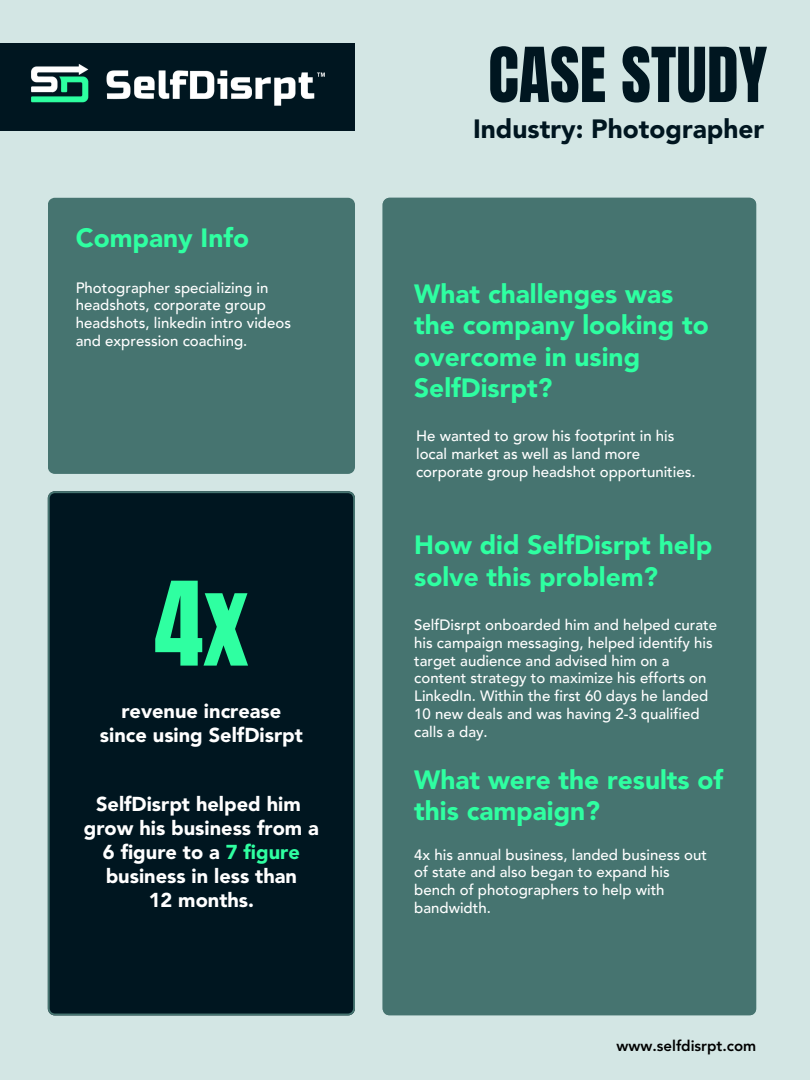
<style>
.page{position:relative;width:810px;height:1080px;background:#d3e6e4}
.page>*{position:absolute;margin:0;border:0;box-sizing:border-box;transform-origin:0 0}
.t1{font:98.75px "Anton";color:#2fffa1}
.t2{font:64.38px "Anton";color:#001620}
.t3{font:900 26.25px/31.4px "Avenir";color:#2effa1}
.t4{font:900 26.25px/31.4px "Avenir";color:#2fffa1}
.t5{font:900 26.25px "Avenir";color:#001620}
.t6{font:900 20px/23.9px "Avenir";color:#fff;text-align:center}
.t7{font:500 15px/17.8px "Avenir LT Pro";color:#fff}
.t8{font:800 15px "Avenir";color:#000}
.s1{color:#2fffa1}
</style>
<div class="page">
<div style="left:48px;top:198px;width:307px;height:276px;background:#467470"></div>
<div style="left:48px;top:491px;width:307px;height:524px;background:#001620"></div>
<div style="left:383px;top:198px;width:373px;height:817px;background:#467470"></div>
<div style="left:0;top:43px;width:355px;height:88px;background:#001620"></div>
<img style="left:31px;top:64px;width:294px;height:42px">
<h3 class="t4" style="left:76px;top:224px;width:175px">Company Info</h3>
<h2 class="t2" style="left:488px;top:29px;width:281px">CASE STUDY</h2>
<h3 class="t5" style="left:473px;top:110px;width:293px">Industry: Photographer</h3>
<p class="t7" style="left:76px;top:280px;width:217px">Photographer specializing in headshots, corporate group headshots, linkedin intro videos and expression coaching.</p>
<h3 class="t3" style="left:414px;top:279px;width:296px">What challenges was the company looking to overcome in using<br>SelfDisrpt?</h3>
<p class="t1" style="left:154px;top:553px;width:96px">4x</p>
<h3 class="t6" style="left:100px;top:700px;width:204px">revenue increase since using SelfDisrpt</h3>
<h4 class="t6" style="left:84px;top:793px;width:237px">SelfDisrpt helped him grow his business from a<br>6 figure to a <span class="s1">7 figure </span>business in less than<br>12 months.</h4>
<p class="t7" style="left:416px;top:429px;width:281px">He wanted to grow his footprint in his local market as well as land more corporate group headshot opportunities.</p>
<p class="t3" style="left:414px;top:531px;width:299px">How did SelfDisrpt help solve this problem?</p>
<h1 class="t7" style="left:414px;top:617px;width:304px">SelfDisrpt onboarded him and helped curate his campaign messaging, helped identify his target audience and advised him on a content strategy to maximize his efforts on LinkedIn. Within the first 60 days he landed 10 new deals and was having 2-3 qualified calls a day.</h1>
<h3 class="t4" style="left:414px;top:765px;width:311px">What were the results of this campaign?</h3>
<h4 class="t7" style="left:414px;top:847px;width:294px">4x his annual business, landed business out of state and also began to expand his bench of photographers to help with bandwidth.</h4>
<p class="t8" style="left:617px;top:1035px;width:141px">www.selfdisrpt.com</p>
</div>
